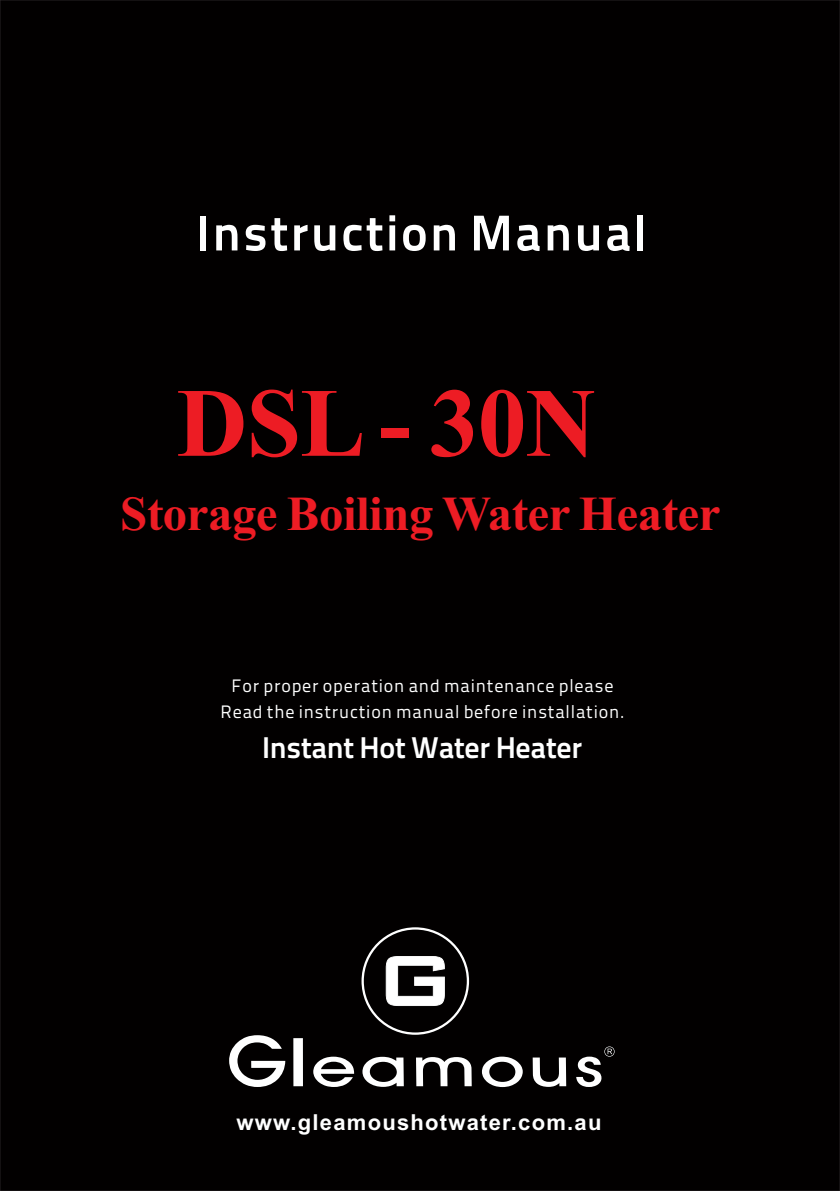
<style>
.page{position:relative;width:840px;height:1191px;background:#fff}
.page>*{position:absolute;margin:0;border:0;box-sizing:border-box;transform-origin:0 0}
.t1{font:700 97.8px "Times New Roman";letter-spacing:-.01em;color:#ed1c24}
.t2{font:700 50.2px "Titillium Text 22 L";letter-spacing:.045em;color:#fff}
.t3{font:700 48.8px "Times New Roman";letter-spacing:-.01em;color:#ed1c24}
.t4{font:700 30px "Titillium Text 22 L";letter-spacing:-.01em;color:#fff}
.t5{font:700 22px "Arial";letter-spacing:.055em;color:#fff}
.t6{font:18px/25.8px "Titillium Text 22 L";letter-spacing:.045em;color:#fff;text-align:center}
</style>
<div class="page">
<div style="left:0;top:0;width:839px;height:1191px;background:#020000"></div>
<svg style="left:229px;top:927px;width:385px;height:160px;background:#222020"></svg>
<h2 class="t2" style="left:197px;top:213px;width:451px">Instruction Manual</h2>
<h1 class="t1" style="left:177px;top:389px;width:420px">DSL- 30N</h1>
<h3 class="t3" style="left:120px;top:497px;width:601px">Storage Boiling Water Heater</h3>
<p class="t6" style="left:220px;top:674px;width:405px">For proper operation and maintenance please<br>Read the instruction manual before installation.</p>
<h3 class="t4" style="left:262px;top:736px;width:321px">Instant Hot Water Heater</h3>
<p class="t5" style="left:236px;top:1114px;width:366px">www.gleamoushotwater.com.au</p>
</div>
